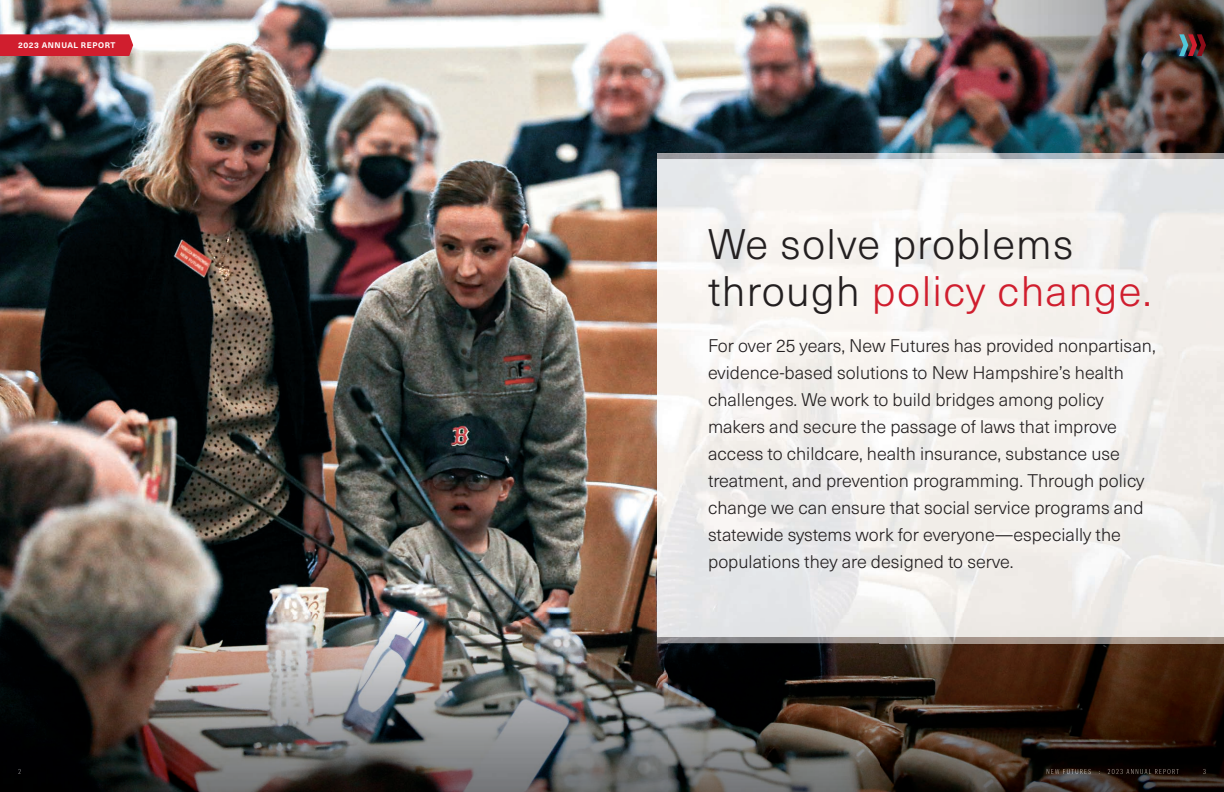
<style>
.page{position:relative;width:1224px;height:792px;background:#fff}
.page>*{position:absolute;margin:0;border:0;box-sizing:border-box;transform-origin:0 0}
.t1{font:300 42px/47px "Neue Haas Unica W1 G";letter-spacing:.03em;color:#231f20}
.t2{font:300 18px/27px "Neue Haas Unica W1 G";color:#231f20}
.t3{font:700 8px "Neue Haas Unica W1 G";letter-spacing:.07em;color:#fff}
.s1{color:#d01e2e}
</style>
<div class="page">
<img style="left:0;top:0;width:1224px;height:612px">
<img style="left:657px;top:153px;width:223px;height:7px">
<img style="left:0;top:612px;width:669px;height:180px">
<img style="left:669px;top:643px;width:555px;height:149px">
<img style="left:657px;top:612px;width:567px;height:31px">
<svg style="left:18px;top:769px;width:3px;height:5px"></svg>
<img style="left:1047px;top:769px;width:132px;height:5px">
<svg style="left:1203px;top:769px;width:3px;height:5px"></svg>
<div style="left:0;top:34px;width:133px;height:22px;background:#d01e2e"></div>
<svg style="left:1179px;top:34px;width:27px;height:22px"></svg>
<img style="left:657px;top:160px;width:223px;height:477px">
<p class="t3" style="left:18px;top:39px;width:99px">2023 ANNUAL REPORT</p>
<h1 class="t1" style="left:708px;top:219px;width:445px">We solve problems through <span class="s1">policy change.</span></h1>
<p class="t2" style="left:708px;top:331px;width:449px">For over 25 years, New Futures has provided nonpartisan, evidence-based solutions to New Hampshire’s health challenges. We work to build bridges among policy makers and secure the passage of laws that improve access to childcare, health insurance, substance use treatment, and prevention programming. Through policy change we can ensure that social service programs and statewide systems work for everyone—especially the populations they are designed to serve.</p>
</div>
